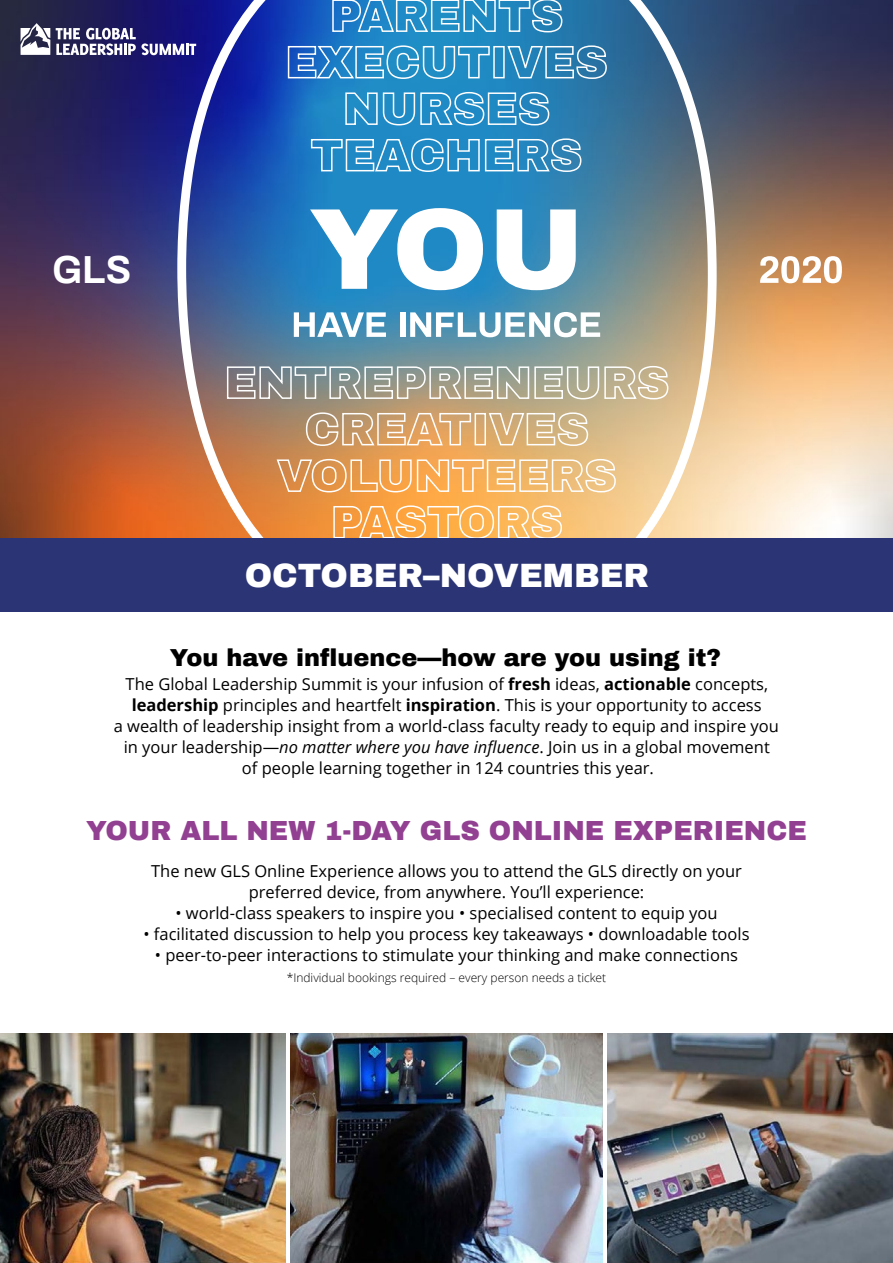
<style>
.page{position:relative;width:893px;height:1263px;background:#fff}
.page>*{position:absolute;margin:0;border:0;box-sizing:border-box;transform-origin:0 0}
.t1{font:700 38.25px "Archivo";color:#fff}
.t2{font:900 33px "Archivo";color:#fff}
.t3{font:900 27px "Archivo";color:#924091}
.t4{font:900 24px "Archivo";color:#000}
.t5{font:16.5px/21px "Open Sans";color:#000;text-align:center}
.t6{font:300 12px "Open Sans";color:#000}
.s1{font-weight:700}
.s2{font-style:italic}
</style>
<div class="page">
<img style="left:0;top:41px;width:177px;height:498px">
<img style="left:717px;top:0;width:176px;height:539px">
<img style="left:0;top:0;width:177px;height:41px">
<img style="left:177px;top:0;width:540px;height:539px">
<svg style="left:310px;top:208px;width:173px;height:82px"></svg>
<svg style="left:497px;top:209px;width:79px;height:81px"></svg>
<svg style="left:294px;top:312px;width:92px;height:25px"></svg>
<div style="left:400px;top:312px;width:5px;height:25px;background:#fff"></div>
<svg style="left:410px;top:312px;width:190px;height:25px"></svg>
<svg style="left:760px;top:256px;width:82px;height:27px"></svg>
<svg style="left:214px;top:360px;width:468px;height:40px;background:#a8a89c"></svg>
<svg style="left:296px;top:409px;width:177px;height:38px;background:#d2aa7e"></svg>
<div style="left:475px;top:413px;width:11px;height:32px;border:2px solid #fff"></div>
<svg style="left:488px;top:409px;width:111px;height:38px;background:#d8bd92"></svg>
<svg style="left:264px;top:457px;width:364px;height:36px;background:#eeb677"></svg>
<svg style="left:325px;top:505px;width:246px;height:34px;background:#f5b66c"></svg>
<svg style="left:277px;top:0;width:342px;height:186px;background:#398cc3"></svg>
<div style="left:0;top:539px;width:893px;height:73px;background:#2b3575"></div>
<img style="left:0;top:1033px;width:286px;height:230px">
<img style="left:291px;top:1033px;width:311px;height:230px">
<img style="left:607px;top:1033px;width:286px;height:230px">
<svg style="left:56px;top:28px;width:140px;height:27px"></svg>
<svg style="left:21px;top:23px;width:29px;height:32px"></svg>
<h1 class="t1" style="left:53px;top:242px;width:80px">GLS</h1>
<h2 class="t2" style="left:245px;top:555px;width:406px">OCTOBER–NOVEMBER</h2>
<h3 class="t4" style="left:170px;top:643px;width:553px">You have influence—how are you using it?</h3>
<p class="t5" style="left:114px;top:673px;width:667px">The Global Leadership Summit is your infusion of <span class="s1">fresh</span> ideas, <span class="s1">actionable</span> concepts, <span class="s1">leadership</span> principles and heartfelt <span class="s1">inspiration</span>. This is your opportunity to access<br>a wealth of leadership insight from a world-class faculty ready to equip and inspire you in your leadership—<span class="s2">no matter where you have influence</span>. Join us in a global movement of people learning together in 124 countries this year.</p>
<h3 class="t3" style="left:86px;top:814px;width:722px">YOUR ALL NEW 1-DAY GLS ONLINE EXPERIENCE</h3>
<p class="t5" style="left:151px;top:860px;width:592px">The new GLS Online Experience allows you to attend the GLS directly on your preferred device, from anywhere. You’ll experience:</p>
<p class="t5" style="left:175px;top:902px;width:544px">• world-class speakers to inspire you • specialised content to equip you</p>
<p class="t5" style="left:143px;top:923px;width:608px">• facilitated discussion to help you process key takeaways • downloadable tools</p>
<p class="t5" style="left:155px;top:944px;width:585px">• peer-to-peer interactions to stimulate your thinking and make connections</p>
<p class="t6" style="left:287px;top:970px;width:321px">*Individual bookings required – every person needs a ticket</p>
</div>
